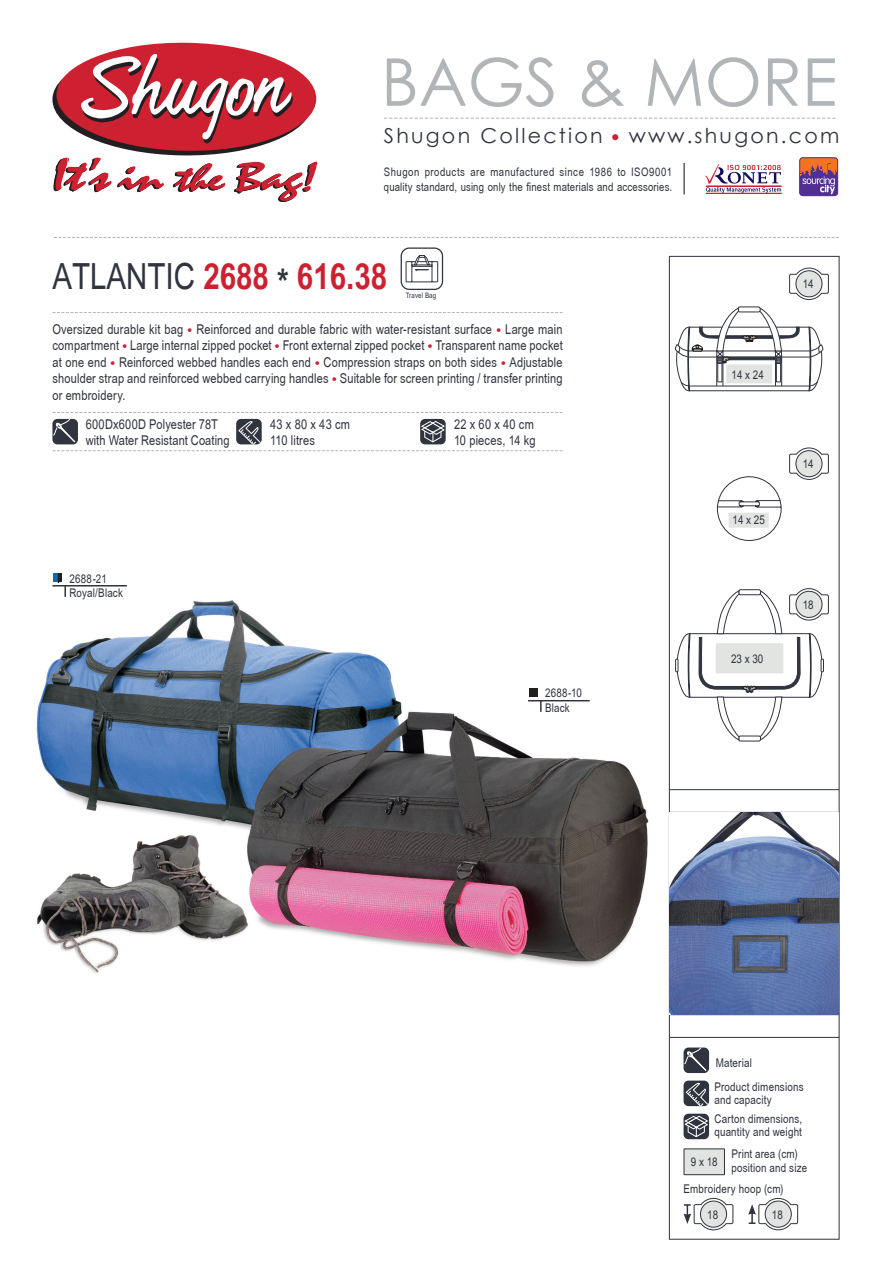
<style>
.page{position:relative;width:893px;height:1263px;background:#fff}
.page>*{position:absolute;margin:0;border:0;box-sizing:border-box;transform-origin:0 0}
.t1{font:65.85px "Century Gothic";color:#b1b5b7}
.t2{font:36px "Arial Narrow Sec";color:#30343e}
.t3{font:700 36px "Arial Narrow Sec";color:#cd2030}
.t4{font:700 36px "Arial Narrow Sec";color:#30343e}
.t5{font:20.55px "Century Gothic";letter-spacing:.11em;color:#30343e}
.t6{font:18px "Arial Narrow Sec";color:#cd2030}
.t7{font:13.5px/16.2px "Arial Narrow Sec";letter-spacing:.01em;color:#30343e}
.t8{font:12px/13.5px "Arial Narrow Sec";letter-spacing:.015em;color:#30343e}
.t9{font:11.7px/14.7px "Arial Narrow Sec";letter-spacing:.02em;color:#30343e}
.t10{font:11.7px "Arial Narrow Sec";letter-spacing:.04em;color:#30343e}
.t11{font:11.7px "Arial Narrow Sec";letter-spacing:.045em;color:#30343e}
.t12{font:7.5px "Arial Narrow Sec";letter-spacing:.025em;color:#30343e}
.s1{font-weight:700;color:#cd2030}
</style>
<div class="page">
<hr style="left:669px;top:1239px;width:170px;height:1px;background:#30343e">
<hr style="left:669px;top:789px;width:170px;height:1px;background:#30343e">
<hr style="left:669px;top:812px;width:170px;height:1px;background:#30343e">
<hr style="left:669px;top:256px;width:1px;height:983px;background:#30343e">
<hr style="left:839px;top:256px;width:1px;height:983px;background:#30343e">
<svg style="left:612px;top:134px;width:6px;height:6px"></svg>
<svg style="left:52px;top:42px;width:265px;height:160px"></svg>
<hr style="left:683px;top:163px;width:2px;height:32px;background:#30343e">
<svg style="left:384px;top:118px;width:452px;height:1px"></svg>
<div style="left:799px;top:157px;width:40px;height:40px;border:2px solid #fff;border-radius:3px"></div>
<div style="left:800px;top:158px;width:38px;height:38px;background:#f47321;border-radius:3px"></div>
<div style="left:799px;top:157px;width:39px;height:39px;border:1px solid #502e92;border-radius:3px"></div>
<svg style="left:799px;top:163px;width:39px;height:33px"></svg>
<div style="left:706px;top:193px;width:75px;height:1px;border:1px solid #cd2030"></div>
<svg style="left:705px;top:164px;width:76px;height:29px"></svg>
<hr style="left:669px;top:1014px;width:170px;height:1px;background:#30343e">
<hr style="left:669px;top:1037px;width:170px;height:1px;background:#30343e">
<img style="left:670px;top:813px;width:169px;height:201px">
<div style="left:684px;top:1149px;width:40px;height:26px;background:#e2e4e2"></div>
<div style="left:684px;top:1148px;width:41px;height:27px;border:1px solid #30343e"></div>
<svg style="left:748px;top:1198px;width:50px;height:32px"></svg>
<svg style="left:684px;top:1198px;width:50px;height:32px"></svg>
<svg style="left:684px;top:1047px;width:25px;height:26px"></svg>
<div style="left:684px;top:1114px;width:25px;height:25px;background:#30343e;border-radius:5px"></div>
<svg style="left:684px;top:1115px;width:25px;height:23px"></svg>
<div style="left:684px;top:1080px;width:25px;height:26px;background:#30343e;border-radius:5px"></div>
<svg style="left:686px;top:1082px;width:23px;height:24px"></svg>
<img style="left:36px;top:586px;width:613px;height:388px">
<svg style="left:52px;top:419px;width:26px;height:25px"></svg>
<svg style="left:53px;top:419px;width:25px;height:25px"></svg>
<div style="left:420px;top:419px;width:26px;height:25px;background:#30343e;border-radius:5px"></div>
<svg style="left:420px;top:421px;width:25px;height:22px"></svg>
<div style="left:236px;top:419px;width:26px;height:25px;background:#30343e;border-radius:5px"></div>
<svg style="left:238px;top:420px;width:24px;height:24px"></svg>
<svg style="left:52px;top:412px;width:511px;height:1px"></svg>
<svg style="left:52px;top:450px;width:511px;height:1px"></svg>
<hr style="left:52px;top:585px;width:75px;height:1px;background:#30343e">
<svg style="left:53px;top:574px;width:5px;height:8px"></svg>
<svg style="left:58px;top:574px;width:8px;height:23px"></svg>
<hr style="left:528px;top:700px;width:62px;height:1px;background:#30343e">
<svg style="left:540px;top:701px;width:2px;height:11px"></svg>
<div style="left:529px;top:689px;width:9px;height:8px;background:#231f20"></div>
<svg style="left:789px;top:447px;width:40px;height:33px"></svg>
<div style="left:796px;top:451px;width:26px;height:26px;background:#e2e4e2;border-radius:50%"></div>
<div style="left:795px;top:450px;width:27px;height:27px;border:1px solid #30343e;border-radius:50%"></div>
<svg style="left:717px;top:476px;width:65px;height:65px"></svg>
<div style="left:738px;top:736px;width:23px;height:5px;border:1px solid #30343e;border-radius:2px"></div>
<svg style="left:675px;top:588px;width:154px;height:152px"></svg>
<div style="left:716px;top:643px;width:67px;height:30px;background:#e2e4e2"></div>
<svg style="left:52px;top:237px;width:787px;height:155px"></svg>
<div style="left:796px;top:271px;width:26px;height:26px;background:#e2e4e2;border-radius:50%"></div>
<div style="left:795px;top:270px;width:27px;height:27px;border:1px solid #30343e;border-radius:50%"></div>
<p class="t1" style="left:381px;top:36px;width:458px">BAGS &amp; MORE</p>
<p class="t5" style="left:384px;top:121px;width:88px">Shugon</p>
<p class="t5" style="left:480px;top:121px;width:124px">Collection</p>
<p class="t5" style="left:629px;top:121px;width:212px">www.shugon.com</p>
<p class="t9" style="left:384px;top:165px;width:290px">Shugon<br>quality standard, using only the finest materials and accessories.</p>
<p class="t11" style="left:631px;top:165px;width:43px">ISO9001</p>
<p class="t10" style="left:490px;top:165px;width:65px">manufactured</p>
<p class="t9" style="left:589px;top:165px;width:24px">1986</p>
<p class="t10" style="left:425px;top:165px;width:42px">products</p>
<p class="t9" style="left:560px;top:165px;width:26px">since</p>
<p class="t9" style="left:617px;top:165px;width:10px">to</p>
<p class="t9" style="left:470px;top:165px;width:16px">are</p>
<p class="t2" style="left:52px;top:256px;width:218px">ATLANTIC <span class="s1">2688</span></p>
<p class="t4" style="left:277px;top:261px;width:13px">*</p>
<p class="t3" style="left:297px;top:255px;width:92px">616.38</p>
<p class="t12" style="left:406px;top:291px;width:32px">Travel Bag</p>
<p class="t7" style="left:52px;top:321px;width:132px">Oversized durable kit bag</p>
<p class="t7" style="left:196px;top:321px;width:297px">Reinforced and durable fabric with water-resistant surface</p>
<p class="t7" style="left:505px;top:321px;width:59px">Large main</p>
<p class="t6" style="left:187px;top:320px;width:7px">•</p>
<p class="t6" style="left:496px;top:320px;width:7px">•</p>
<p class="t7" style="left:130px;top:337px;width:143px">Large internal zipped pocket</p>
<p class="t7" style="left:283px;top:337px;width:143px">Front external zipped pocket</p>
<p class="t7" style="left:435px;top:337px;width:129px">Transparent name pocket</p>
<p class="t7" style="left:52px;top:337px;width:68px">compartment</p>
<p class="t6" style="left:122px;top:337px;width:7px">•</p>
<p class="t6" style="left:275px;top:337px;width:7px">•</p>
<p class="t6" style="left:427px;top:337px;width:7px">•</p>
<p class="t7" style="left:323px;top:354px;width:175px">Compression straps on both sides</p>
<p class="t7" style="left:119px;top:354px;width:193px">Reinforced webbed handles each end</p>
<p class="t7" style="left:52px;top:354px;width:56px">at one end</p>
<p class="t7" style="left:510px;top:354px;width:55px">Adjustable</p>
<p class="t6" style="left:110px;top:353px;width:7px">•</p>
<p class="t6" style="left:315px;top:353px;width:7px">•</p>
<p class="t6" style="left:501px;top:353px;width:7px">•</p>
<p class="t7" style="left:340px;top:370px;width:224px">Suitable for screen printing / transfer printing</p>
<p class="t7" style="left:52px;top:370px;width:278px">shoulder strap and reinforced webbed carrying handles or embroidery.</p>
<p class="t6" style="left:332px;top:370px;width:7px">•</p>
<p class="t7" style="left:86px;top:416px;width:145px">600Dx600D Polyester 78T with Water Resistant Coating</p>
<p class="t7" style="left:270px;top:416px;width:81px">43 x 80 x 43 cm</p>
<p class="t7" style="left:270px;top:432px;width:46px">110 litres</p>
<p class="t8" style="left:69px;top:572px;width:39px">2688-21</p>
<p class="t8" style="left:69px;top:586px;width:55px">Royal/Black</p>
<p class="t7" style="left:454px;top:416px;width:81px">22 x 60 x 40 cm</p>
<p class="t7" style="left:454px;top:432px;width:83px">10 pieces, 14 kg</p>
<p class="t8" style="left:545px;top:687px;width:38px">2688-10</p>
<p class="t8" style="left:545px;top:701px;width:26px">Black</p>
<p class="t8" style="left:731px;top:368px;width:34px">14x24</p>
<p class="t8" style="left:733px;top:513px;width:34px">14x25</p>
<p class="t8" style="left:731px;top:652px;width:34px">23x30</p>
<p class="t8" style="left:803px;top:278px;width:12px">14</p>
<p class="t8" style="left:803px;top:457px;width:12px">14</p>
<p class="t8" style="left:803px;top:598px;width:12px">18</p>
<p class="t8" style="left:716px;top:1057px;width:38px">Material</p>
<p class="t8" style="left:714px;top:1080px;width:91px">Product dimensions and capacity</p>
<p class="t8" style="left:714px;top:1112px;width:89px">Carton dimensions, quantity and weight</p>
<p class="t8" style="left:731px;top:1148px;width:77px">Print area (cm( position and size</p>
<p class="t8" style="left:684px;top:1182px;width:102px">Embroidery hoop (cm(</p>
<p class="t8" style="left:691px;top:1155px;width:28px">x9 18</p>
<p class="t8" style="left:707px;top:1208px;width:12px">18</p>
<p class="t8" style="left:772px;top:1208px;width:12px">18</p>
</div>
